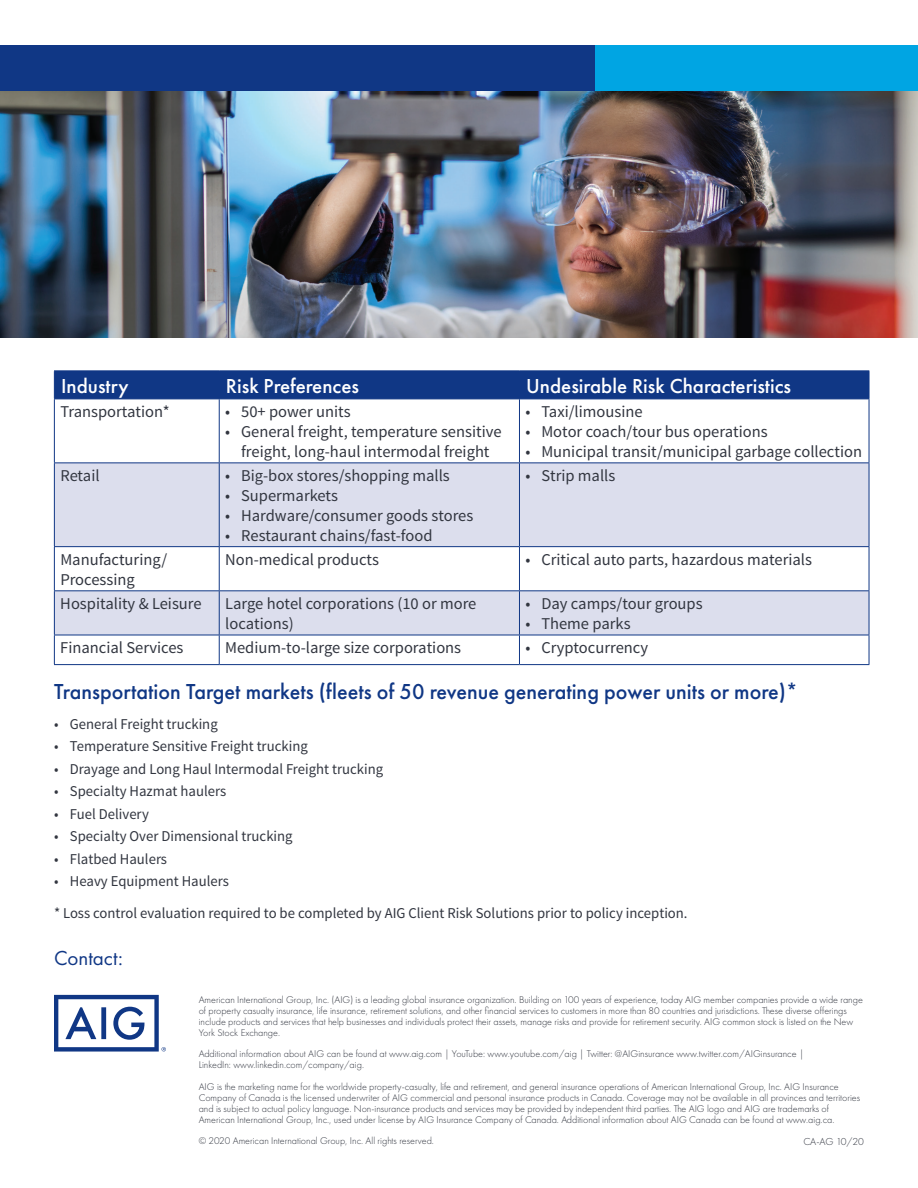
<style>
.page{position:relative;width:918px;height:1188px;background:#fff}
.page>*{position:absolute;margin:0;border:0;box-sizing:border-box;transform-origin:0 0}
.t1{font:500 22.5px "Futura PT";color:#103785}
.t2{font:500 21px "Futura PT";color:#fff}
.t3{font:21px "Futura PT";color:#103785}
.t4{font:16.5px/19.8px "Source Sans Pro";color:#323640}
.t5{font:15px/31.5px "Source Sans Pro";color:#323640}
.t6{font:300 10.5px "Futura PT";letter-spacing:-.02em;color:#323640}
.t7{font:300 10.2px/10.8px "Futura PT";color:#323640}
</style>
<div class="page">
<img style="left:0;top:90px;width:918px;height:248px">
<div style="left:0;top:45px;width:918px;height:45px;background:#103785"></div>
<div style="left:595px;top:45px;width:323px;height:45px;background:#00a5e3"></div>
<svg style="left:55px;top:463px;width:814px;height:172px;fill:#dcdeed"></svg>
<hr style="left:54px;top:370px;width:165px;height:1px;background:#103785">
<hr style="left:219px;top:370px;width:300px;height:1px;background:#103785">
<hr style="left:519px;top:370px;width:350px;height:1px;background:#103785">
<div style="left:54px;top:371px;width:816px;height:28px;background:#103785"></div>
<hr style="left:54px;top:399px;width:1px;height:63px;background:#103785">
<hr style="left:54px;top:399px;width:165px;height:1px;background:#103785">
<hr style="left:219px;top:399px;width:300px;height:1px;background:#103785">
<hr style="left:219px;top:399px;width:1px;height:63px;background:#103785">
<hr style="left:519px;top:399px;width:1px;height:63px;background:#103785">
<hr style="left:519px;top:399px;width:350px;height:1px;background:#103785">
<hr style="left:869px;top:399px;width:1px;height:63px;background:#103785">
<hr style="left:54px;top:463px;width:1px;height:83px;background:#103785">
<hr style="left:54px;top:462px;width:165px;height:1px;background:#103785">
<hr style="left:219px;top:463px;width:1px;height:83px;background:#103785">
<hr style="left:219px;top:462px;width:300px;height:1px;background:#103785">
<hr style="left:519px;top:463px;width:1px;height:83px;background:#103785">
<hr style="left:519px;top:462px;width:350px;height:1px;background:#103785">
<hr style="left:869px;top:463px;width:1px;height:83px;background:#103785">
<hr style="left:54px;top:547px;width:1px;height:43px;background:#103785">
<hr style="left:54px;top:546px;width:165px;height:1px;background:#103785">
<hr style="left:219px;top:547px;width:1px;height:43px;background:#103785">
<hr style="left:219px;top:546px;width:300px;height:1px;background:#103785">
<hr style="left:519px;top:547px;width:1px;height:43px;background:#103785">
<hr style="left:519px;top:546px;width:350px;height:1px;background:#103785">
<hr style="left:869px;top:547px;width:1px;height:43px;background:#103785">
<hr style="left:54px;top:591px;width:1px;height:44px;background:#103785">
<hr style="left:54px;top:590px;width:165px;height:1px;background:#103785">
<hr style="left:219px;top:591px;width:1px;height:44px;background:#103785">
<hr style="left:219px;top:590px;width:300px;height:1px;background:#103785">
<hr style="left:519px;top:591px;width:1px;height:44px;background:#103785">
<hr style="left:519px;top:590px;width:350px;height:1px;background:#103785">
<hr style="left:869px;top:591px;width:1px;height:44px;background:#103785">
<svg style="left:54px;top:636px;width:1px;height:28px"></svg>
<hr style="left:54px;top:635px;width:165px;height:1px;background:#103785">
<svg style="left:219px;top:636px;width:1px;height:28px"></svg>
<hr style="left:219px;top:635px;width:300px;height:1px;background:#103785">
<svg style="left:519px;top:636px;width:1px;height:28px"></svg>
<hr style="left:519px;top:635px;width:350px;height:1px;background:#103785">
<svg style="left:869px;top:635px;width:1px;height:29px"></svg>
<hr style="left:54px;top:664px;width:165px;height:1px;background:#103785">
<hr style="left:219px;top:664px;width:300px;height:1px;background:#103785">
<hr style="left:519px;top:664px;width:350px;height:1px;background:#103785">
<svg style="left:54px;top:995px;width:112px;height:57px"></svg>
<h2 class="t2" style="left:61px;top:373px;width:69px">Industry</h2>
<h2 class="t2" style="left:226px;top:373px;width:135px">Risk Preferences</h2>
<h2 class="t2" style="left:526px;top:373px;width:266px">Undesirable Risk Characteristics</h2>
<h3 class="t4" style="left:60px;top:402px;width:111px">Transportation*</h3>
<h3 class="t4" style="left:225px;top:402px;width:127px">• 50+ power units</h3>
<h3 class="t4" style="left:225px;top:422px;width:278px;text-align:center">• General freight, temperature sensitive freight, long-haul intermodal freight</h3>
<h3 class="t4" style="left:525px;top:402px;width:119px">• Taxi/limousine</h3>
<h3 class="t4" style="left:525px;top:422px;width:244px">• Motor coach/tour bus operations</h3>
<h3 class="t4" style="left:525px;top:442px;width:338px">• Municipal transit/municipal garbage collection</h3>
<h3 class="t4" style="left:60px;top:466px;width:41px">Retail</h3>
<h3 class="t4" style="left:225px;top:466px;width:226px">• Big-box stores/shopping malls</h3>
<h3 class="t4" style="left:225px;top:486px;width:114px">• Supermarkets</h3>
<h3 class="t4" style="left:225px;top:506px;width:250px">• Hardware/consumer goods stores</h3>
<h3 class="t4" style="left:225px;top:526px;width:209px">• Restaurant chains/fast-food</h3>
<h3 class="t4" style="left:525px;top:466px;width:91px">• Strip malls</h3>
<h3 class="t4" style="left:60px;top:550px;width:108px">Manufacturing/<br>Processing</h3>
<h3 class="t4" style="left:225px;top:550px;width:155px">Non-medical products</h3>
<h3 class="t4" style="left:525px;top:550px;width:288px">• Critical auto parts, hazardous materials</h3>
<h3 class="t4" style="left:60px;top:594px;width:143px">Hospitality &amp; Leisure</h3>
<h3 class="t4" style="left:225px;top:594px;width:253px">Large hotel corporations (10 or more locations)</h3>
<h3 class="t4" style="left:525px;top:594px;width:179px">• Day camps/tour groups</h3>
<h3 class="t4" style="left:525px;top:614px;width:107px">• Theme parks</h3>
<h3 class="t4" style="left:60px;top:638px;width:125px">Financial Services</h3>
<h3 class="t4" style="left:225px;top:638px;width:238px">Medium-to-large size corporations</h3>
<h3 class="t4" style="left:525px;top:638px;width:124px">• Cryptocurrency</h3>
<h1 class="t1" style="left:54px;top:678px;width:746px">Transportation Target markets (fleets of 50 revenue generating power units or more)*</h1>
<h3 class="t5" style="left:54px;top:708px;width:165px">• General Freight trucking</h3>
<h3 class="t5" style="left:54px;top:731px;width:255px">• Temperature Sensitive Freight trucking</h3>
<h3 class="t5" style="left:54px;top:753px;width:331px">• Drayage and Long Haul Intermodal Freight trucking</h3>
<h3 class="t5" style="left:54px;top:776px;width:174px">• Specialty Hazmat haulers</h3>
<h3 class="t5" style="left:54px;top:798px;width:96px">• Fuel Delivery</h3>
<h3 class="t5" style="left:54px;top:821px;width:240px">• Specialty Over Dimensional trucking</h3>
<h3 class="t5" style="left:54px;top:843px;width:115px">• Flatbed Haulers</h3>
<h3 class="t5" style="left:54px;top:866px;width:635px">• Heavy Equipment Haulers<br>* Loss control evaluation required to be completed by AIG Client Risk Solutions prior to policy inception.</h3>
<h2 class="t3" style="left:54px;top:945px;width:70px">Contact:</h2>
<p class="t7" style="left:199px;top:994px;width:666px">American International Group, Inc. (AIG) is a leading global insurance organization. Building on 100 years of experience, today AIG member companies provide a wide range of property casualty insurance, life insurance, retirement solutions, and other financial services to customers in more than 80 countries and jurisdictions. These diverse offerings include products and services that help businesses and individuals protect their assets, manage risks and provide for retirement security. AIG common stock is listed on the New York Stock Exchange.</p>
<p class="t7" style="left:199px;top:1049px;width:607px">Additional information about AIG can be found at www.aig.com | YouTube: www.youtube.com/aig | Twitter: @AIGinsurance www.twitter.com/AIGinsurance |<br>LinkedIn: www.linkedin.com/company/aig.</p>
<p class="t7" style="left:199px;top:1081px;width:663px">AIG is the marketing name for the worldwide property-casualty, life and retirement, and general insurance operations of American International Group, Inc. AIG Insurance Company of Canada is the licensed underwriter of AIG commercial and personal insurance products in Canada. Coverage may not be available in all provinces and territories and is subject to actual policy language. Non-insurance products and services may be provided by independent third parties. The AIG logo and AIG are trademarks of American International Group, Inc., used under license by AIG Insurance Company of Canada. Additional information about AIG Canada can be found at www.aig.ca.</p>
<p class="t7" style="left:199px;top:1136px;width:237px">© 2020 American International Group, Inc. All rights reserved.</p>
<p class="t6" style="left:803px;top:1135px;width:62px">CA-AG 10/20</p>
</div>
